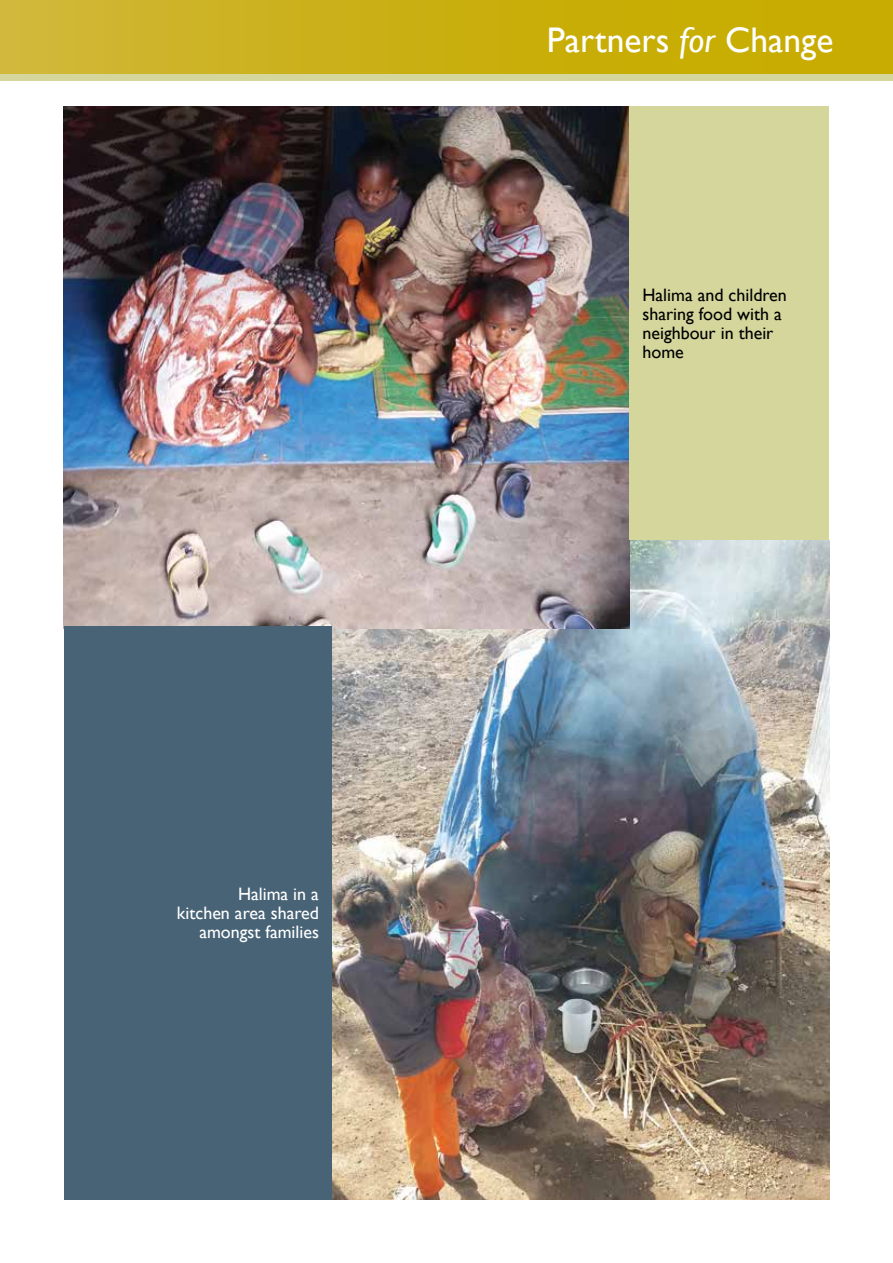
<style>
.page{position:relative;width:893px;height:1263px;background:#fff}
.page>*{position:absolute;margin:0;border:0;box-sizing:border-box;transform-origin:0 0}
.t1{font:35.55px "Gill Sans";color:#fff}
.t2{font:18px/18.8px "Gill Sans";color:#000}
.t3{font:18px/18.8px "Gill Sans";color:#fff;text-align:right}
.s1{font-style:italic}
</style>
<div class="page">
<div style="left:0;top:0;width:893px;height:74px;background:linear-gradient(to right,#d0b634,#c6aa00)"></div>
<div style="left:0;top:74px;width:893px;height:7px;background:#d4d69c"></div>
<img style="left:332px;top:540px;width:497px;height:659px">
<img style="left:64px;top:106px;width:566px;height:522px">
<div style="left:64px;top:626px;width:268px;height:573px;background:#486276"></div>
<div style="left:630px;top:106px;width:199px;height:434px;background:#d4d69c"></div>
<p class="t3" style="left:177px;top:885px;width:144px">Halima in a<br>kitchen area shared amongst families</p>
<h1 class="t1" style="left:547px;top:19px;width:288px">Partners <span class="s1">for</span> Change</h1>
<p class="t2" style="left:642px;top:286px;width:146px">Halima and children sharing food with a neighbour in their home</p>
</div>
